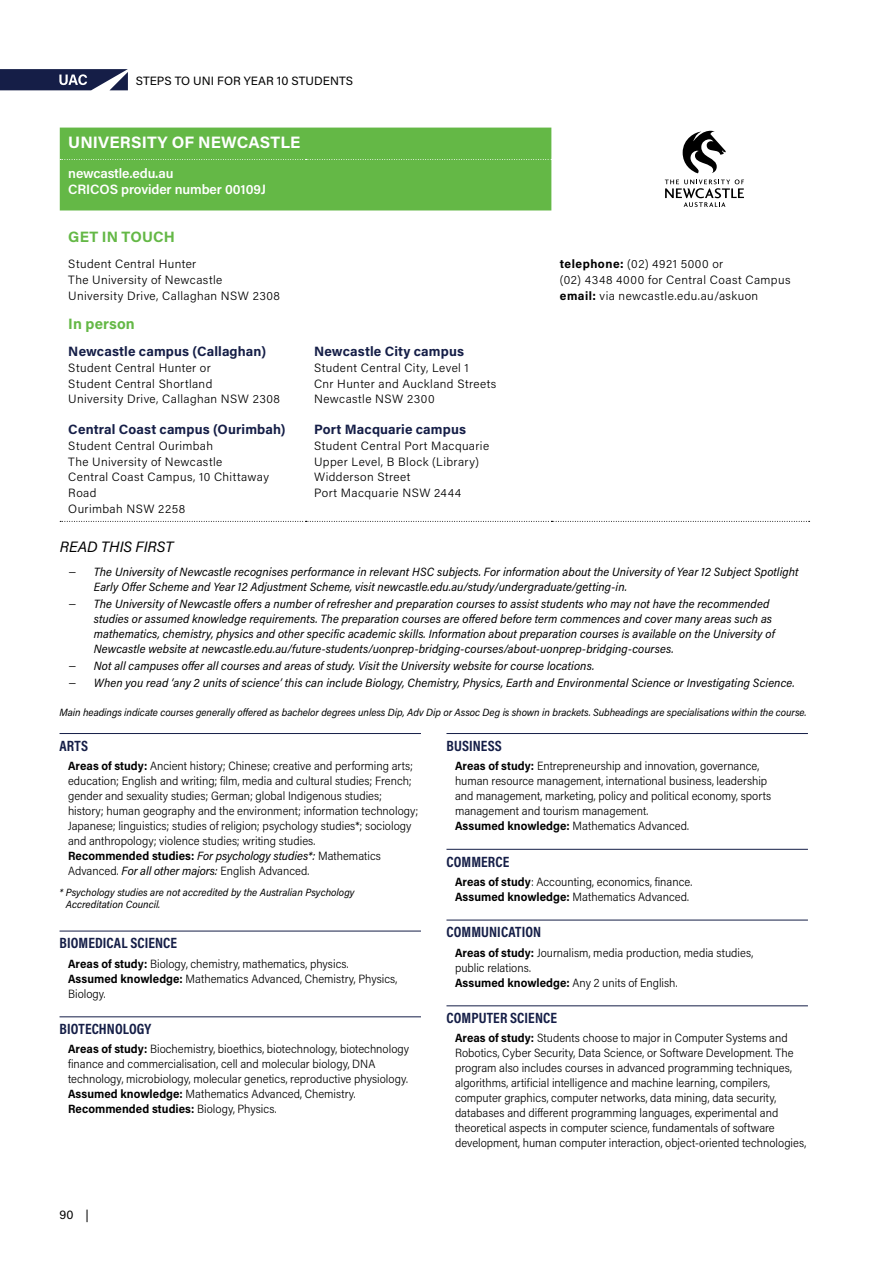
<style>
.page{position:relative;width:893px;height:1263px;background:#fff}
.page>*{position:absolute;margin:0;border:0;box-sizing:border-box;transform-origin:0 0}
.t1{font:700 16.5px "Acumin Pro";letter-spacing:.005em;color:#fff}
.t2{font:700 15px "Acumin Pro Cond";letter-spacing:.005em;color:#151e47}
.t3{font:700 15px "Acumin Pro";letter-spacing:.01em;color:#64b846}
.t4{font:italic 15px "Acumin Pro";color:#000}
.t5{font:700 13.5px "Acumin Pro";letter-spacing:.01em;color:#151e47}
.t6{font:600 13.5px/16.5px "Acumin Pro";letter-spacing:-.01em;color:#fff}
.t7{font:300 12px/15px "Acumin Pro Semi Cond";color:#000}
.t8{font:italic 12px/15px "Acumin Pro Semi Cond";letter-spacing:.01em;color:#000}
.t9{font:300 12px/15.8px "Acumin Pro";letter-spacing:.035em;color:#000}
.t10{font:12px "Acumin Pro";color:#000}
.t11{font:italic 10.5px/12px "Acumin Pro Semi Cond";color:#000}
.s1{font-weight:700}
.s2{font-weight:400;font-style:italic}
</style>
<div class="page">
<svg style="left:0;top:69px;width:128px;height:21px;background:#343c60"></svg>
<svg style="left:665px;top:179px;width:79px;height:28px"></svg>
<svg style="left:683px;top:131px;width:43px;height:42px"></svg>
<hr style="left:60px;top:733px;width:361px;height:1px;background:#151e47">
<hr style="left:60px;top:931px;width:361px;height:1px;background:#151e47">
<hr style="left:60px;top:1016px;width:361px;height:1px;background:#151e47">
<hr style="left:446px;top:733px;width:362px;height:1px;background:#151e47">
<hr style="left:446px;top:849px;width:362px;height:1px;background:#151e47">
<hr style="left:446px;top:920px;width:362px;height:1px;background:#151e47">
<hr style="left:446px;top:1005px;width:362px;height:1px;background:#151e47">
<div style="left:60px;top:128px;width:492px;height:82px;background:#64b846"></div>
<svg style="left:60px;top:521px;width:750px;height:1px"></svg>
<p class="t10" style="left:136px;top:73px;width:219px">STEPS TO UNI FOR YEAR 10 STUDENTS</p>
<h1 class="t1" style="left:68px;top:135px;width:233px">UNIVERSITY OF NEWCASTLE</h1>
<p class="t6" style="left:68px;top:164px;width:199px">newcastle.edu.au<br>CRICOS provider number 00109J</p>
<p class="t3" style="left:68px;top:231px;width:108px">GET IN TOUCH</p>
<p class="t9" style="left:68px;top:257px;width:213px">Student Central Hunter<br>The University of Newcastle<br>University Drive, Callaghan NSW 2308</p>
<p class="t9" style="left:560px;top:257px;width:232px"><span class="s1">telephone:</span> (02) 4921 5000 or<br>(02) 4348 4000 for Central Coast Campus <span class="s1">email:</span> via newcastle.edu.au/askuon</p>
<p class="t3" style="left:68px;top:318px;width:68px">In person</p>
<p class="t5" style="left:68px;top:346px;width:199px">Newcastle campus (Callaghan)</p>
<p class="t9" style="left:68px;top:360px;width:213px">Student Central Hunter or<br>Student Central Shortland<br>University Drive, Callaghan NSW 2308</p>
<p class="t5" style="left:314px;top:346px;width:151px">Newcastle City campus</p>
<p class="t9" style="left:314px;top:360px;width:184px">Student Central City, Level 1<br>Cnr Hunter and Auckland Streets<br>Newcastle NSW 2300</p>
<p class="t5" style="left:68px;top:424px;width:219px">Central Coast campus (Ourimbah)</p>
<p class="t9" style="left:68px;top:438px;width:202px">Student Central Ourimbah<br>The University of Newcastle<br>Central Coast Campus, 10 Chittaway<br>Road<br>Ourimbah NSW 2258</p>
<p class="t5" style="left:314px;top:424px;width:153px">Port Macquarie campus</p>
<p class="t9" style="left:314px;top:438px;width:177px">Student Central Port Macquarie<br>Upper Level, B Block (Library)<br>Widderson Street<br>Port Macquarie NSW 2444</p>
<p class="t4" style="left:60px;top:542px;width:115px">READ THIS FIRST</p>
<p class="t9" style="left:68px;top:564px;width:10px">−</p>
<p class="t8" style="left:94px;top:563px;width:706px">The University of Newcastle recognises performance in relevant HSC subjects. For information about the University of Year 12 Subject Spotlight<br>Early Offer Scheme and Year 12 Adjustment Scheme, visit newcastle.edu.au/study/undergraduate/getting-in.</p>
<p class="t9" style="left:68px;top:596px;width:10px">−</p>
<p class="t8" style="left:94px;top:596px;width:682px">The University of Newcastle offers a number of refresher and preparation courses to assist students who may not have the recommended studies or assumed knowledge requirements. The preparation courses are offered before term commences and cover many areas such as mathematics, chemistry, physics and other specific academic skills. Information about preparation courses is available on the University of Newcastle website at newcastle.edu.au/future-students/uonprep-bridging-courses/about-uonprep-bridging-courses.</p>
<p class="t9" style="left:68px;top:658px;width:10px">−</p>
<p class="t8" style="left:94px;top:658px;width:502px">Not all campuses offer all courses and areas of study. Visit the University website for course locations.</p>
<p class="t9" style="left:68px;top:676px;width:10px">−</p>
<p class="t8" style="left:94px;top:675px;width:702px">When you read ‘any 2 units of science’ this can include Biology, Chemistry, Physics, Earth and Environmental Science or Investigating Science.</p>
<p class="t11" style="left:60px;top:706px;width:748px">Main headings indicate courses generally offered as bachelor degrees unless Dip, Adv Dip or Assoc Deg is shown in brackets. Subheadings are specialisations within the course.</p>
<p class="t2" style="left:60px;top:736px;width:30px">ARTS</p>
<p class="t7" style="left:68px;top:758px;width:352px"><span class="s1">Areas of study:</span> Ancient history; Chinese; creative and performing arts; education; English and writing; film, media and cultural studies; French; gender and sexuality studies; German; global Indigenous studies; history; human geography and the environment; information technology; Japanese; linguistics; studies of religion; psychology studies*; sociology and anthropology; violence studies; writing studies.<br><span class="s1">Recommended studies:</span> <span class="s2">For psychology studies*:</span> Mathematics Advanced. <span class="s2">For all other majors:</span> English Advanced.</p>
<p class="t11" style="left:66px;top:885px;width:290px;text-indent:-6px">* Psychology studies are not accredited by the Australian Psychology<br>Accreditation Council.</p>
<p class="t2" style="left:60px;top:933px;width:119px">BIOMEDICAL SCIENCE</p>
<p class="t7" style="left:68px;top:955px;width:331px"><span class="s1">Areas of study:</span> Biology, chemistry, mathematics, physics.<br><span class="s1">Assumed knowledge:</span> Mathematics Advanced, Chemistry, Physics,<br>Biology.</p>
<p class="t2" style="left:60px;top:1019px;width:93px">BIOTECHNOLOGY</p>
<p class="t7" style="left:68px;top:1041px;width:343px"><span class="s1">Areas of study:</span> Biochemistry, bioethics, biotechnology, biotechnology finance and commercialisation, cell and molecular biology, DNA technology, microbiology, molecular genetics, reproductive physiology.<br><span class="s1">Assumed knowledge:</span> Mathematics Advanced, Chemistry.<br><span class="s1">Recommended studies:</span> Biology, Physics.</p>
<p class="t10" style="left:60px;top:1206px;width:31px">90 |</p>
<p class="t2" style="left:446px;top:736px;width:57px">BUSINESS</p>
<p class="t7" style="left:455px;top:758px;width:318px"><span class="s1">Areas of study:</span> Entrepreneurship and innovation, governance, human resource management, international business, leadership and management, marketing, policy and political economy, sports management and tourism management.<br><span class="s1">Assumed knowledge:</span> Mathematics Advanced.</p>
<p class="t2" style="left:446px;top:852px;width:64px">COMMERCE</p>
<p class="t7" style="left:455px;top:874px;width:239px"><span class="s1">Areas of study</span>: Accounting, economics, finance.<br><span class="s1">Assumed knowledge:</span> Mathematics Advanced.</p>
<p class="t2" style="left:446px;top:922px;width:96px">COMMUNICATION</p>
<p class="t7" style="left:455px;top:944px;width:300px"><span class="s1">Areas of study:</span> Journalism, media production, media studies, public relations.<br><span class="s1">Assumed knowledge:</span> Any 2 units of English.</p>
<p class="t2" style="left:446px;top:1008px;width:112px">COMPUTER SCIENCE</p>
<p class="t7" style="left:455px;top:1030px;width:353px"><span class="s1">Areas of study:</span> Students choose to major in Computer Systems and Robotics, Cyber Security, Data Science, or Software Development. The program also includes courses in advanced programming techniques, algorithms, artificial intelligence and machine learning, compilers, computer graphics, computer networks, data mining, data security, databases and different programming languages, experimental and theoretical aspects in computer science, fundamentals of software development, human computer interaction, object-oriented technologies,</p>
</div>
